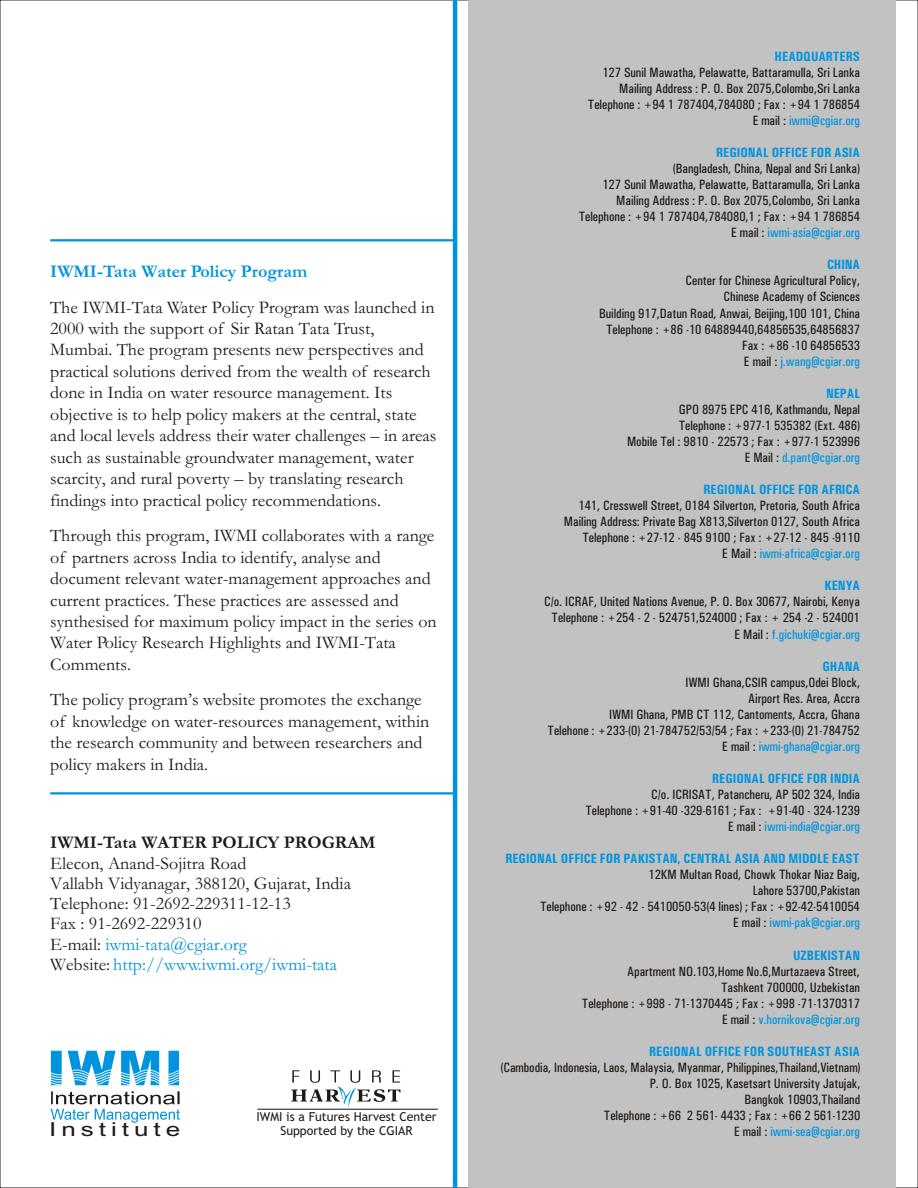
<style>
.page{position:relative;width:918px;height:1188px;background:#fff}
.page>*{position:absolute;margin:0;border:0;box-sizing:border-box;transform-origin:0 0}
.t1{font:19.35px "Arial";letter-spacing:.19em;color:#1f1a17;scale:1.35 1}
.t2{font:18px/21.5px "Garamond";color:#1f1a17}
.t3{font:700 18px "Garamond";color:#1f1a17}
.t4{font:700 18px "Garamond";color:#0094de}
.t5{font:13.5px/16px "Univers Condensed";color:#1f1a17;text-align:right}
.t6{font:13.5px "Univers Condensed";color:#0094de}
.t7{font:700 13.5px "Univers Condensed";color:#0094de}
.t8{font:12.3px "Trebuchet MS";color:#1f1a17}
.s1{color:#0094de}
.s2{color:#1f1a17}
</style>
<div class="page">
<div style="left:468px;top:0;width:428px;height:1188px;background:#c2c2c2"></div>
<hr style="left:453px;top:0;width:4px;height:1188px;background:#0094de">
<hr style="left:50px;top:239px;width:404px;height:2px;background:#0094de">
<hr style="left:50px;top:792px;width:404px;height:3px;background:#0094de">
<svg style="left:291px;top:1070px;width:110px;height:38px"></svg>
<hr style="left:257px;top:1109px;width:181px;height:1px;background:#1f1a17">
<svg style="left:51px;top:1091px;width:129px;height:32px"></svg>
<svg style="left:50px;top:1051px;width:130px;height:34px"></svg>
<h2 class="t4" style="left:50px;top:265px;width:259px">IWMI-Tata Water Policy Program</h2>
<p class="t2" style="left:50px;top:298px;width:388px">The IWMI-Tata Water Policy Program was launched in 2000 with the support of Sir Ratan Tata Trust, Mumbai. The program presents new perspectives and practical solutions derived from the wealth of research done in India on water resource management. Its objective is to help policy makers at the central, state and local levels address their water challenges – in areas such as sustainable groundwater management, water scarcity, and rural poverty – by translating research findings into practical policy recommendations.</p>
<p class="t2" style="left:50px;top:527px;width:388px">Through this program, IWMI collaborates with a range of partners across India to identify, analyse and document relevant water-management approaches and current practices. These practices are assessed and synthesised for maximum policy impact in the series on Water Policy Research Highlights and IWMI-Tata Comments.</p>
<h2 class="t2" style="left:50px;top:691px;width:381px">The policy program’s website promotes the exchange of knowledge on water-resources management, within the research community and between researchers and policy makers in India.</h2>
<h2 class="t3" style="left:50px;top:837px;width:327px">IWMI-Tata WATER POLICY PROGRAM</h2>
<h2 class="t2" style="left:50px;top:855px;width:302px;line-height:20.2px">Elecon, Anand-Sojitra Road<br>Vallabh Vidyanagar, 388120, Gujarat, India Telephone: 91-2692-229311-12-13<br>Fax : 91-2692-229310<br>E-mail: <span class="s1">iwmi-tata@cgiar.org<br></span>Website: <span class="s1">http://www.iwmi.org/iwmi-tata</span></h2>
<p class="t8" style="left:257px;top:1112px;width:182px">IWMI is a Futures Harvest Center</p>
<h1 class="t1" style="left:49px;top:1122px;width:99px">Institute</h1>
<p class="t8" style="left:280px;top:1126px;width:134px">Supported by the CGIAR</p>
<p class="t7" style="left:775px;top:51px;width:87px">HEADQUARTERS</p>
<p class="t5" style="left:588px;top:65px;width:274px">127 Sunil Mawatha, Pelawatte, Battaramulla, Sri Lanka<br>Mailing Address : P. O. Box 2075,Colombo,Sri Lanka<br>Telephone : +94 1 787404,784080 ; Fax : +94 1 786854</p>
<p class="t6" style="left:753px;top:116px;width:109px"><span class="s2">E mail :</span> iwmi@cgiar.org</p>
<p class="t7" style="left:716px;top:148px;width:145px">REGIONAL OFFICE FOR ASIA</p>
<p class="t5" style="left:579px;top:162px;width:283px">(Bangladesh, China, Nepal and Sri Lanka)<br>127 Sunil Mawatha, Pelawatte, Battaramulla, Sri Lanka Mailing Address : P. O. Box 2075,Colombo, Sri Lanka Telephone : +94 1 787404,784080,1 ; Fax : +94 1 786854</p>
<p class="t6" style="left:731px;top:228px;width:130px"><span class="s2">E mail :</span> iwmi-asia@cgiar.org</p>
<p class="t7" style="left:827px;top:260px;width:35px">CHINA</p>
<p class="t5" style="left:599px;top:274px;width:262px">Center for Chinese Agricultural Policy,<br>Chinese Academy of Sciences<br>Building 917,Datun Road, Anwai, Beijing,100 101, China Telephone : +86 -10 64889440,64856535,64856837<br>Fax : +86 -10 64856533</p>
<p class="t6" style="left:744px;top:356px;width:118px"><span class="s2">E mail :</span> j.wang@cgiar.org</p>
<p class="t7" style="left:826px;top:388px;width:36px">NEPAL</p>
<p class="t5" style="left:627px;top:402px;width:234px">GPO 8975 EPC 416, Kathmandu, Nepal<br>Telephone : +977-1 535382 (Ext. 486)<br>Mobile Tel : 9810 - 22573 ; Fax : +977-1 523996</p>
<p class="t6" style="left:745px;top:453px;width:117px"><span class="s2">E Mail :</span> d.pant@cgiar.org</p>
<p class="t7" style="left:704px;top:485px;width:158px">REGIONAL OFFICE FOR AFRICA</p>
<p class="t5" style="left:564px;top:499px;width:297px">141, Cresswell Street, 0184 Silverton, Pretoria, South Africa<br>Mailing Address: Private Bag X813,Silverton 0127, South Africa<br>Telephone : +27-12 - 845 9100 ; Fax : +27-12 - 845 -9110</p>
<p class="t6" style="left:722px;top:549px;width:139px"><span class="s2">E Mail :</span> iwmi-africa@cgiar.org</p>
<p class="t7" style="left:825px;top:581px;width:37px">KENYA</p>
<p class="t6" style="left:735px;top:629px;width:127px"><span class="s2">E Mail :</span> f.gichuki@cgiar.org</p>
<p class="t7" style="left:823px;top:661px;width:39px">GHANA</p>
<p class="t5" style="left:544px;top:595px;width:317px;text-align:center">C/o. ICRAF, United Nations Avenue, P. O. Box 30677, Nairobi, Kenya<br>Telephone : +254 - 2 - 524751,524000 ; Fax : + 254 -2 - 524001</p>
<p class="t5" style="left:548px;top:675px;width:314px">IWMI Ghana,CSIR campus,Odei Block,<br>Airport Res. Area, Accra<br>IWMI Ghana, PMB CT 112, Cantoments, Accra, Ghana<br>Telehone : +233-(0) 21-784752/53/54 ; Fax : +233-(0) 21-784752</p>
<p class="t6" style="left:722px;top:742px;width:139px"><span class="s2">E mail :</span> iwmi-ghana@cgiar.org</p>
<p class="t7" style="left:712px;top:774px;width:149px">REGIONAL OFFICE FOR INDIA</p>
<p class="t6" style="left:728px;top:822px;width:133px"><span class="s2">E mail :</span> iwmi-india@cgiar.org</p>
<p class="t7" style="left:505px;top:854px;width:356px">REGIONAL OFFICE FOR PAKISTAN, CENTRAL ASIA AND MIDDLE EAST</p>
<p class="t5" style="left:585px;top:788px;width:276px">C/o. ICRISAT, Patancheru, AP 502 324, India<br>Telephone : +91-40 -329-6161 ; Fax : +91-40 - 324-1239</p>
<p class="t5" style="left:540px;top:868px;width:322px">12KM Multan Road, Chowk Thokar Niaz Baig,<br>Lahore 53700,Pakistan<br>Telephone : +92 - 42 - 5410050-53(4 lines) ; Fax : +92-42-5410054</p>
<p class="t6" style="left:733px;top:918px;width:128px"><span class="s2">E mail :</span> iwmi-pak@cgiar.org</p>
<p class="t7" style="left:793px;top:950px;width:69px">UZBEKISTAN</p>
<p class="t5" style="left:582px;top:964px;width:280px">Apartment NO.103,Home No.6,Murtazaeva Street,<br>Tashkent 700000, Uzbekistan<br>Telephone : +998 - 71-1370445 ; Fax : +998 -71-1370317</p>
<p class="t6" style="left:722px;top:1014px;width:139px"><span class="s2">E mail :</span> v.hornikova@cgiar.org</p>
<p class="t7" style="left:649px;top:1047px;width:212px">REGIONAL OFFICE FOR SOUTHEAST ASIA</p>
<p class="t5" style="left:500px;top:1060px;width:362px">(Cambodia, Indonesia, Laos, Malaysia, Myanmar, Philippines,Thailand,Vietnam)<br>P. O. Box 1025, Kasetsart University Jatujak,<br>Bangkok 10903,Thailand<br>Telephone : +66 2 561- 4433 ; Fax : +66 2 561-1230</p>
<p class="t6" style="left:734px;top:1127px;width:128px"><span class="s2">E mail :</span> iwmi-sea@cgiar.org</p>
</div>
